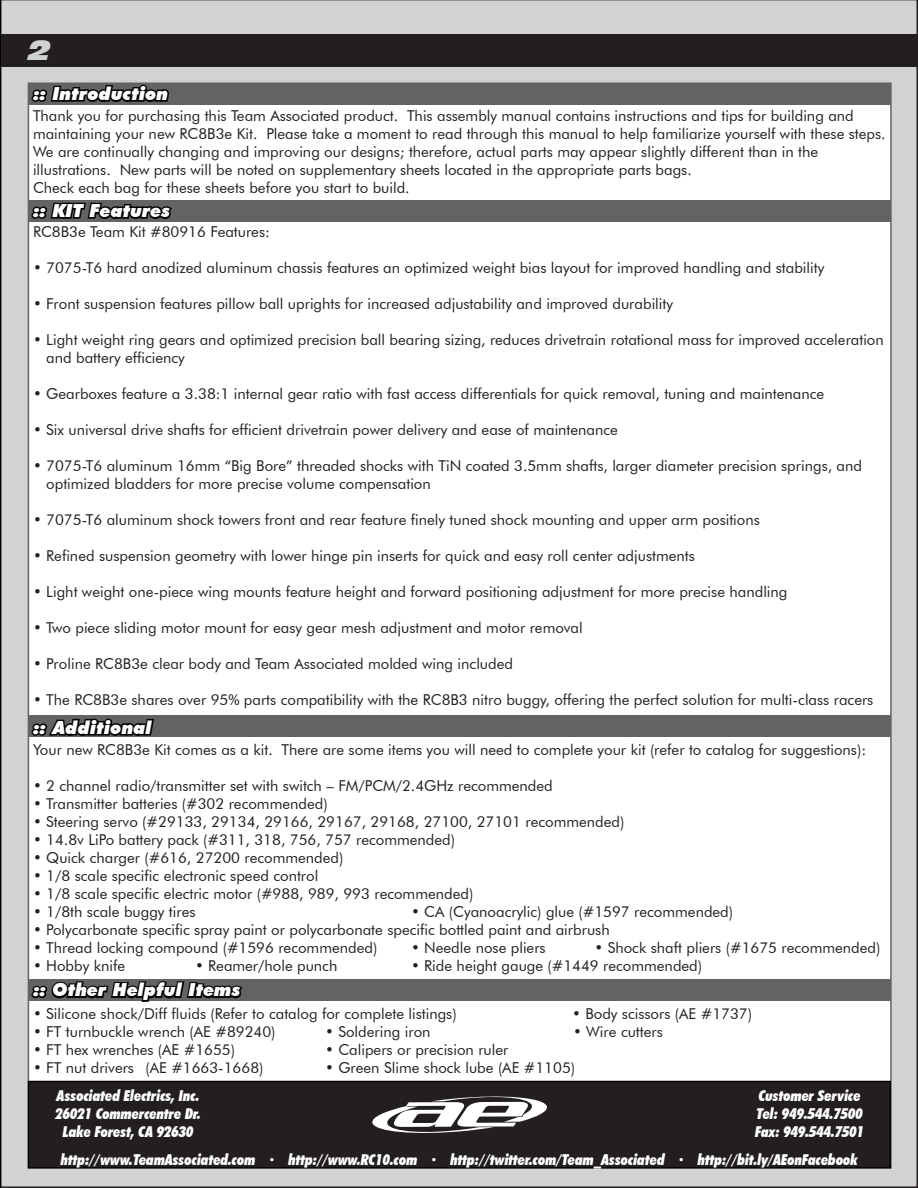
<style>
.page{position:relative;width:918px;height:1188px;background:#fff}
.page>*{position:absolute;margin:0;border:0;box-sizing:border-box;transform-origin:0 0}
.t1{font:italic 27px "Antique Olive Nord";color:#d0d1d3}
.t2{font:italic 900 18px "Futura BT";color:#fff}
.t3{font:15px/18px "Futura BT";color:#231f20}
.t4{font:italic 900 condensed 15px/18px "Futura BT";color:#fff;text-align:center}
</style>
<div class="page">
<div style="left:1px;top:0;width:917px;height:1188px;background:#d1d2d4"></div>
<div style="left:0;top:34px;width:918px;height:33px;background:#231f20"></div>
<div style="left:28px;top:82px;width:864px;height:1086px;background:#fff;border:2px solid #636366"></div>
<div style="left:28px;top:83px;width:863px;height:22px;background:#636366"></div>
<div style="left:28px;top:200px;width:863px;height:22px;background:#636366"></div>
<div style="left:29px;top:716px;width:862px;height:21px;background:#636366"></div>
<div style="left:28px;top:980px;width:863px;height:21px;background:#636366"></div>
<svg style="left:29px;top:67px;width:141px;height:44px"></svg>
<svg style="left:29px;top:202px;width:143px;height:26px"></svg>
<svg style="left:29px;top:696px;width:127px;height:42px"></svg>
<svg style="left:29px;top:958px;width:215px;height:61px"></svg>
<div style="left:28px;top:1082px;width:862px;height:86px;background:#231f20"></div>
<div style="left:28px;top:1081px;width:863px;height:87px;border:2px solid #040503"></div>
<svg style="left:372px;top:1096px;width:175px;height:37px"></svg>
<hr style="left:0;top:0;width:1px;height:1188px;background:#000">
<h1 class="t1" style="left:28px;top:33px;width:24px">2</h1>
<p class="t2" style="left:33px;top:83px;width:137px">:: Introduction</p>
<p class="t3" style="left:33px;top:106px;width:854px">Thank you for purchasing this Team Associated product. This assembly manual contains instructions and tips for building and maintaining your new RC8B3e Kit. Please take a moment to read through this manual to help familiarize yourself with these steps.<br>We are continually changing and improving our designs; therefore, actual parts may appear slightly different than in the illustrations. New parts will be noted on supplementary sheets located in the appropriate parts bags.<br>Check each bag for these sheets before you start to build.</p>
<p class="t3" style="left:33px;top:223px;width:238px">RC8B3e Team Kit #80916 Features:</p>
<p class="t3" style="left:33px;top:259px;width:793px">• 7075-T6 hard anodized aluminum chassis features an optimized weight bias layout for improved handling and stability</p>
<p class="t3" style="left:33px;top:295px;width:642px">• Front suspension features pillow ball uprights for increased adjustability and improved durability</p>
<p class="t3" style="left:46px;top:331px;width:839px;text-indent:-13px">• Light weight ring gears and optimized precision ball bearing sizing, reduces drivetrain rotational mass for improved acceleration and battery efficiency</p>
<p class="t3" style="left:33px;top:385px;width:793px">• Gearboxes feature a 3.38:1 internal gear ratio with fast access differentials for quick removal, tuning and maintenance</p>
<p class="t3" style="left:33px;top:421px;width:586px">• Six universal drive shafts for efficient drivetrain power delivery and ease of maintenance</p>
<p class="t3" style="left:46px;top:457px;width:817px;text-indent:-13px">• 7075-T6 aluminum 16mm “Big Bore” threaded shocks with TiN coated 3.5mm shafts, larger diameter precision springs, and optimized bladders for more precise volume compensation</p>
<p class="t3" style="left:33px;top:511px;width:728px">• 7075-T6 aluminum shock towers front and rear feature finely tuned shock mounting and upper arm positions</p>
<p class="t3" style="left:33px;top:547px;width:663px">• Refined suspension geometry with lower hinge pin inserts for quick and easy roll center adjustments</p>
<p class="t3" style="left:33px;top:583px;width:756px">• Light weight one-piece wing mounts feature height and forward positioning adjustment for more precise handling</p>
<p class="t3" style="left:33px;top:619px;width:551px">• Two piece sliding motor mount for easy gear mesh adjustment and motor removal</p>
<p class="t3" style="left:33px;top:655px;width:482px">• Proline RC8B3e clear body and Team Associated molded wing included</p>
<p class="t3" style="left:33px;top:691px;width:842px">• The RC8B3e shares over 95% parts compatibility with the RC8B3 nitro buggy, offering the perfect solution for multi-class racers</p>
<p class="t3" style="left:33px;top:741px;width:835px">Your new RC8B3e Kit comes as a kit. There are some items you will need to complete your kit (refer to catalog for suggestions):</p>
<p class="t3" style="left:33px;top:777px;width:521px">• 2 channel radio/transmitter set with switch – FM/PCM/2.4GHz recommended</p>
<p class="t3" style="left:33px;top:795px;width:296px">• Transmitter batteries (#302 recommended)</p>
<p class="t3" style="left:33px;top:813px;width:593px">• Steering servo (#29133, 29134, 29166, 29167, 29168, 27100, 27101 recommended)</p>
<p class="t3" style="left:33px;top:831px;width:424px">• 14.8v LiPo battery pack (#311, 318, 756, 757 recommended)</p>
<p class="t3" style="left:33px;top:849px;width:312px">• Quick charger (#616, 27200 recommended)</p>
<p class="t3" style="left:33px;top:867px;width:287px">• 1/8 scale specific electronic speed control</p>
<p class="t3" style="left:33px;top:885px;width:442px">• 1/8 scale specific electric motor (#988, 989, 993 recommended)</p>
<p class="t3" style="left:33px;top:903px;width:164px">• 1/8th scale buggy tires</p>
<p class="t3" style="left:411px;top:903px;width:324px">• CA (Cyanoacrylic) glue (#1597 recommended)</p>
<p class="t3" style="left:33px;top:921px;width:578px">• Polycarbonate specific spray paint or polycarbonate specific bottled paint and airbrush</p>
<p class="t3" style="left:33px;top:939px;width:346px">• Thread locking compound (#1596 recommended)</p>
<p class="t3" style="left:411px;top:939px;width:136px">• Needle nose pliers</p>
<p class="t3" style="left:594px;top:939px;width:288px">• Shock shaft pliers (#1675 recommended)</p>
<p class="t3" style="left:33px;top:957px;width:94px">• Hobby knife</p>
<p class="t3" style="left:195px;top:957px;width:144px">• Reamer/hole punch</p>
<p class="t3" style="left:411px;top:957px;width:293px">• Ride height gauge (#1449 recommended)</p>
<p class="t3" style="left:33px;top:1004px;width:425px">• Silicone shock/Diff fluids (Refer to catalog for complete listings)</p>
<p class="t3" style="left:572px;top:1004px;width:182px">• Body scissors (AE #1737)</p>
<p class="t3" style="left:33px;top:1022px;width:244px">• FT turnbuckle wrench (AE #89240)</p>
<p class="t3" style="left:325px;top:1022px;width:107px">• Soldering iron</p>
<p class="t3" style="left:573px;top:1022px;width:91px">• Wire cutters</p>
<p class="t3" style="left:33px;top:1040px;width:204px">• FT hex wrenches (AE #1655)</p>
<p class="t3" style="left:325px;top:1040px;width:185px">• Calipers or precision ruler</p>
<p class="t3" style="left:33px;top:1058px;width:232px">• FT nut drivers (AE #1663-1668)</p>
<p class="t3" style="left:325px;top:1058px;width:252px">• Green Slime shock lube (AE #1105)</p>
<p class="t2" style="left:33px;top:200px;width:139px">:: KIT Features</p>
<p class="t2" style="left:33px;top:717px;width:121px">:: Additional</p>
<p class="t2" style="left:33px;top:979px;width:209px">:: Other Helpful Items</p>
<p class="t4" style="left:56px;top:1087px;width:147px">Associated Electrics, Inc.<br>26021 Commercentre Dr.<br>Lake Forest, CA 92630</p>
<p class="t4" style="left:61px;top:1150px;width:799px">http://www.TeamAssociated.com · http://www.RC10.com · http://twitter.com/Team_Associated · http://bit.ly/AEonFacebook</p>
<p class="t4" style="left:755px;top:1087px;width:111px;text-align:left">Customer Service<br>Tel: 949.544.7500<br>Fax: 949.544.7501</p>
</div>
